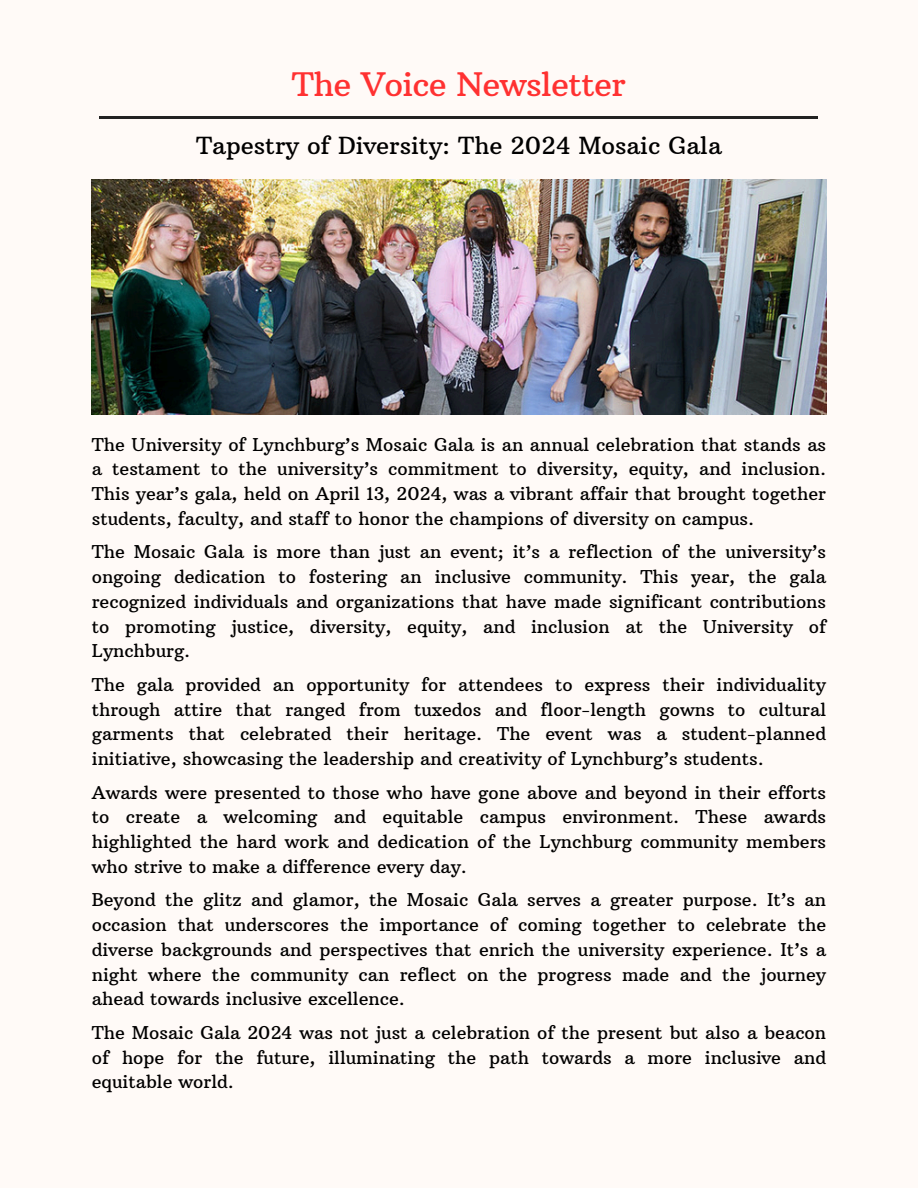
<style>
.page{position:relative;width:918px;height:1188px;background:#fffaf7}
.page>*{position:absolute;margin:0;border:0;box-sizing:border-box;transform-origin:0 0}
.t1{font:33px "Arbutus Slab";letter-spacing:-.02em;color:#ff3131}
.t2{font:24px "Arbutus Slab";color:#000}
.t3{font:18px/24.8px "Arbutus Slab";color:#000;text-align:justify}
</style>
<div class="page">
<hr style="left:99px;top:117px;width:719px;height:2px;background:#222">
<img style="left:92px;top:179px;width:734px;height:235px">
<h2 class="t1" style="left:292px;top:64px;width:335px">The Voice Newsletter</h2>
<p class="t2" style="left:196px;top:130px;width:527px">Tapestry of Diversity: The 2024 Mosaic Gala</p>
<p class="t3" style="left:92px;top:432px;width:736px">The University of Lynchburg’s Mosaic Gala is an annual celebration that stands as a testament to the university’s commitment to diversity, equity, and inclusion.<br>This year’s gala, held on April 13, 2024, was a vibrant affair that brought together students, faculty, and staff to honor the champions of diversity on campus.</p>
<p class="t3" style="left:92px;top:540px;width:736px">The Mosaic Gala is more than just an event; it’s a reflection of the university’s ongoing dedication to fostering an inclusive community. This year, the gala recognized individuals and organizations that have made significant contributions to promoting justice, diversity, equity, and inclusion at the University of Lynchburg.</p>
<p class="t3" style="left:92px;top:672px;width:736px">The gala provided an opportunity for attendees to express their individuality through attire that ranged from tuxedos and floor-length gowns to cultural garments that celebrated their heritage. The event was a student-planned initiative, showcasing the leadership and creativity of Lynchburg’s students.</p>
<p class="t3" style="left:92px;top:780px;width:736px">Awards were presented to those who have gone above and beyond in their efforts to create a welcoming and equitable campus environment. These awards highlighted the hard work and dedication of the Lynchburg community members who strive to make a difference every day.</p>
<p class="t3" style="left:92px;top:888px;width:736px">Beyond the glitz and glamor, the Mosaic Gala serves a greater purpose. It’s an occasion that underscores the importance of coming together to celebrate the diverse backgrounds and perspectives that enrich the university experience. It’s a night where the community can reflect on the progress made and the journey ahead towards inclusive excellence.</p>
<p class="t3" style="left:92px;top:1020px;width:736px">The Mosaic Gala 2024 was not just a celebration of the present but also a beacon of hope for the future, illuminating the path towards a more inclusive and equitable world.</p>
</div>
